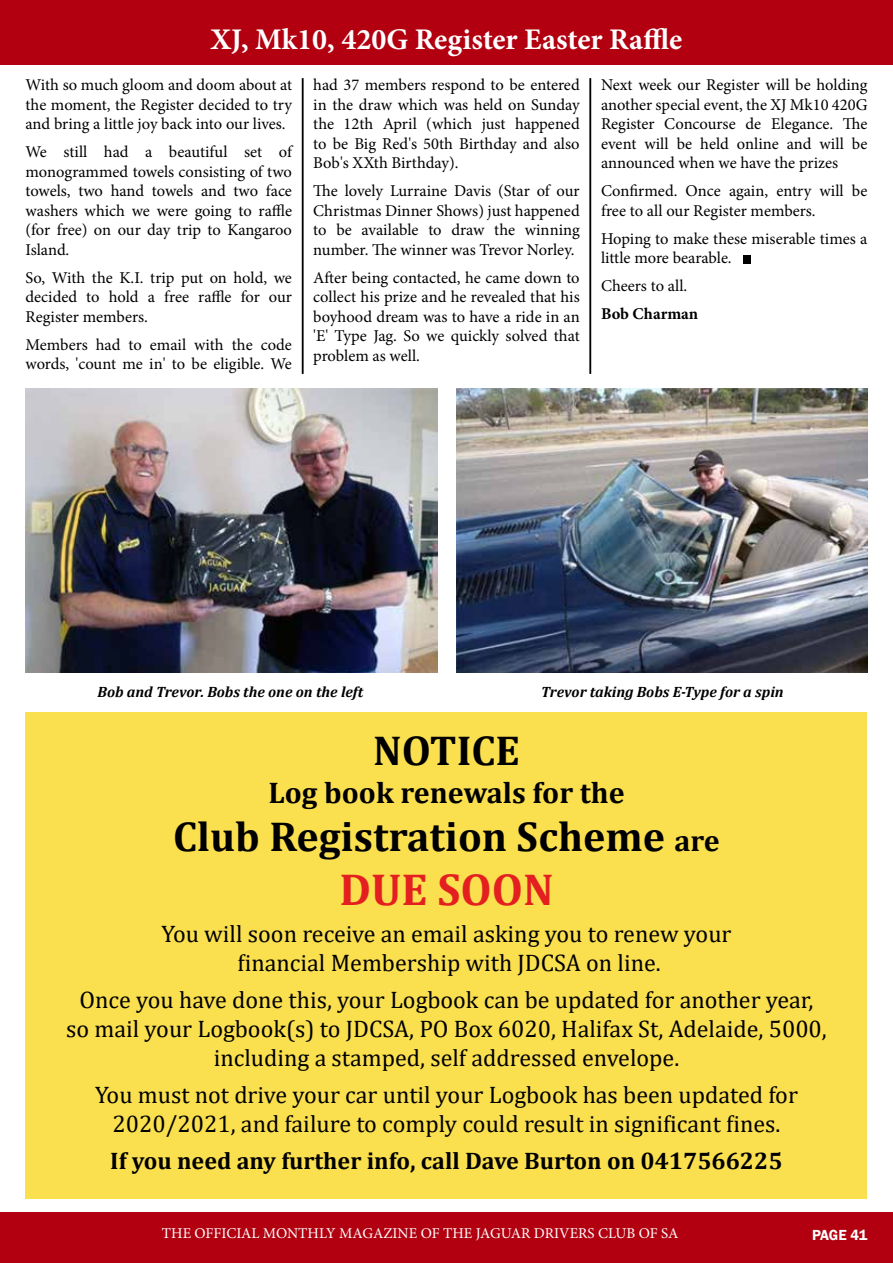
<style>
.page{position:relative;width:893px;height:1263px;background:#fff}
.page>*{position:absolute;margin:0;border:0;box-sizing:border-box;transform-origin:0 0}
.Standard_Paragraph{font:72px "Cambria";color:#000}
.Standard_Paragraph-2{font:700 45px "Cambria";color:#e41f1f}
.Standard_Paragraph-3{font:700 42px "Cambria";color:#000}
.t1{font:700 30px "Minion Pro";color:#fff}
.Standard_Paragraph-4{font:700 30px "Cambria";color:#000}
.Standard_Paragraph-5{font:24px/28.8px "Cambria";color:#000;text-align:center}
.Standard_Paragraph-6{font:700 24px "Cambria";color:#000}
.Standard_Paragraph-7{font:16.5px/19.5px "Minion Pro";color:#000;text-align:justify}
.Standard_Paragraph-8{font:700 16.5px "Minion Pro";color:#000}
.t2{font:italic 700 15px "Cambria";color:#000}
.t3{font:15px "Minion Pro";color:#fff}
.t4{font:600 15px "Franklin Gothic";letter-spacing:-.015em;color:#fff}
.s1{font-size:30px}
</style>
<div class="page">
<div style="left:0;top:1212px;width:893px;height:51px;background:#b20010"></div>
<div style="left:0;top:0;width:893px;height:26px;background:#b20010"></div>
<div style="left:26px;top:713px;width:841px;height:486px;background:#fadf4f"></div>
<hr style="left:302px;top:78px;width:1px;height:296px;background:#000">
<hr style="left:590px;top:78px;width:1px;height:296px;background:#000">
<div style="left:0;top:11px;width:893px;height:54px;background:#b20010"></div>
<img style="left:26px;top:389px;width:412px;height:283px">
<img style="left:456px;top:389px;width:411px;height:283px">
<h3 class="t1" style="left:210px;top:18px;width:474px">XJ, Mk10, 420G Register Easter Raffle</h3>
<p class="Standard_Paragraph-7" style="left:26px;top:75px;width:268px">With so much gloom and doom about at the moment, the Register decided to try and bring a little joy back into our lives.</p>
<p class="Standard_Paragraph-7" style="left:26px;top:142px;width:268px">We still had a beautiful set of monogrammed towels consisting of two towels, two hand towels and two face washers which we were going to raffle (for free) on our day trip to Kangaroo Island.</p>
<p class="Standard_Paragraph-7" style="left:26px;top:268px;width:268px">So, With the K.I. trip put on hold, we decided to hold a free raffle for our Register members.</p>
<p class="Standard_Paragraph-7" style="left:26px;top:335px;width:268px">Members had to email with the code words, 'count me in' to be eligible. We</p>
<p class="Standard_Paragraph-7" style="left:313px;top:75px;width:268px">had 37 members respond to be entered in the draw which was held on Sunday the 12th April (which just happened to be Big Red's 50th Birthday and also Bob's XXth Birthday).</p>
<p class="Standard_Paragraph-7" style="left:313px;top:181px;width:268px">The lovely Lurraine Davis (Star of our Christmas Dinner Shows) just happened to be available to draw the winning number. The winner was Trevor Norley.</p>
<p class="Standard_Paragraph-7" style="left:313px;top:268px;width:268px">After being contacted, he came down to collect his prize and he revealed that his boyhood dream was to have a ride in an 'E' Type Jag. So we quickly solved that problem as well.</p>
<p class="Standard_Paragraph-7" style="left:601px;top:75px;width:268px">Next week our Register will be holding another special event, the XJ Mk10 420G Register Concourse de Elegance. The event will be held online and will be announced when we have the prizes</p>
<p class="Standard_Paragraph-7" style="left:601px;top:181px;width:268px">Confirmed. Once again, entry will be free to all our Register members.</p>
<p class="Standard_Paragraph-7" style="left:601px;top:229px;width:268px">Hoping to make these miserable times a little more bearable.</p>
<p class="Standard_Paragraph" style="left:739px;top:196px;width:16px">.</p>
<p class="Standard_Paragraph-7" style="left:601px;top:276px;width:88px">Cheers to all.</p>
<p class="Standard_Paragraph-8" style="left:601px;top:302px;width:99px">Bob Charman</p>
<p class="t2" style="left:98px;top:682px;width:267px">Bob and Trevor. Bobs the one on the left</p>
<p class="t2" style="left:541px;top:682px;width:244px">Trevor taking Bobs E-Type for a spin</p>
<p class="Standard_Paragraph-3" style="left:373px;top:721px;width:148px">NOTICE</p>
<p class="Standard_Paragraph-4" style="left:268px;top:771px;width:358px">Log book renewals for the</p>
<p class="Standard_Paragraph-3" style="left:173px;top:807px;width:548px">Club Registration Scheme <span class="s1">are</span></p>
<p class="Standard_Paragraph-2" style="left:339px;top:858px;width:216px">DUE SOON</p>
<p class="Standard_Paragraph-5" style="left:161px;top:919px;width:571px">You will soon receive an email asking you to renew your financial Membership with JDCSA on line.</p>
<p class="Standard_Paragraph-5" style="left:66px;top:986px;width:762px">Once you have done this, your Logbook can be updated for another year, so mail your Logbook(s) to JDCSA, PO Box 6020, Halifax St, Adelaide, 5000, including a stamped, self addressed envelope.</p>
<p class="Standard_Paragraph-5" style="left:95px;top:1081px;width:704px">You must not drive your car until your Logbook has been updated for<br>2020/2021, and failure to comply could result in significant fines.</p>
<p class="Standard_Paragraph-6" style="left:110px;top:1144px;width:674px">If you need any further info, call Dave Burton on 0417566225</p>
<p class="t3" style="left:162px;top:1223px;width:518px">THE OFFICIAL MONTHLY MAGAZINE OF THE JAGUAR DRIVERS CLUB OF SA</p>
<p class="t4" style="left:812px;top:1226px;width:57px">PAGE 41</p>
</div>
